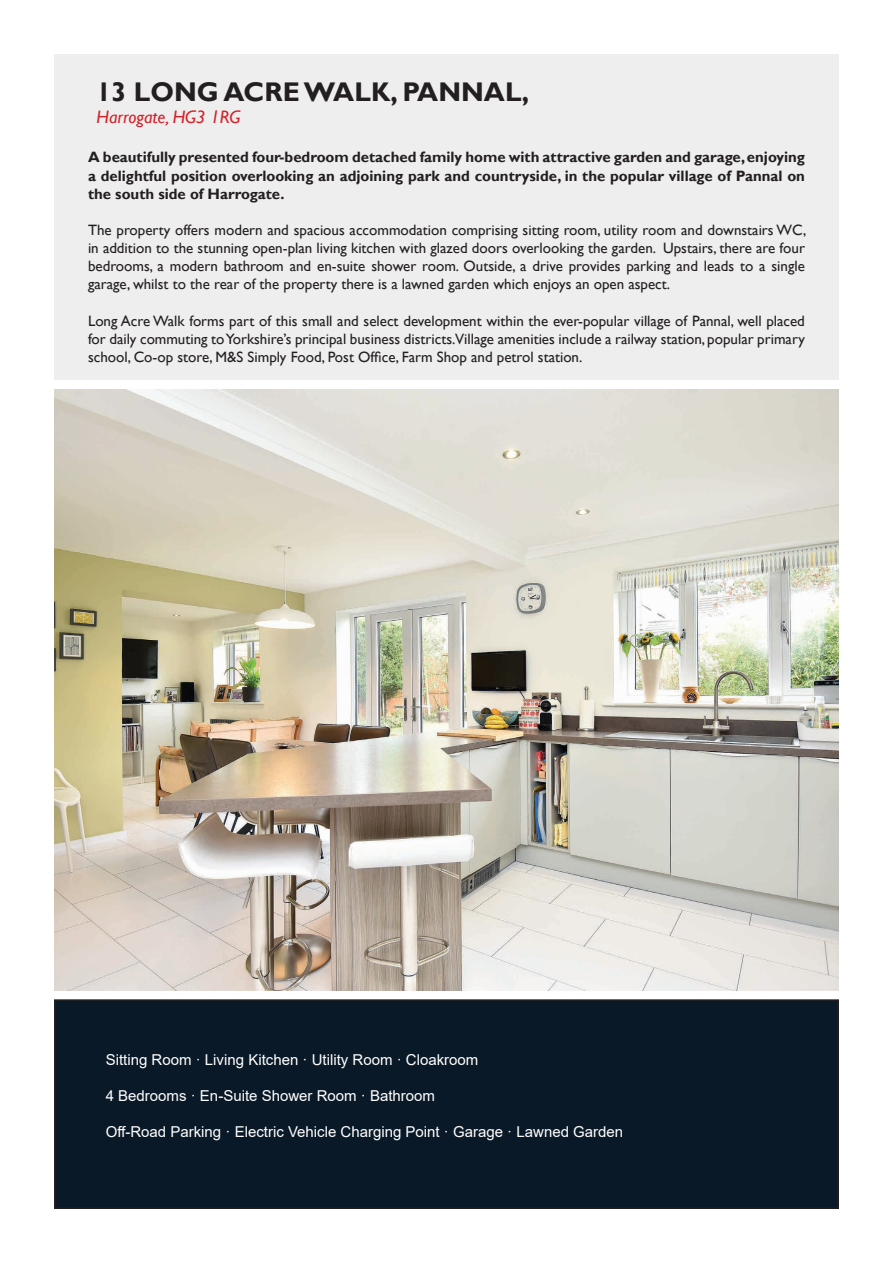
<style>
.page{position:relative;width:893px;height:1263px;background:#fff}
.page>*{position:absolute;margin:0;border:0;box-sizing:border-box;transform-origin:0 0}
.t1{font:700 27px "Gill Sans";color:#231f20}
.t2{font:italic 18px "Gill Sans";color:#d1232a}
.t3{font:15px/18.1px "Gill Sans";color:#231f20;text-align:justify}
.t4{font:700 15px/18.1px "Gill Sans";color:#231f20;text-align:justify}
.t5{font:15px "Arial";color:#fff}
</style>
<div class="page">
<div style="left:55px;top:1000px;width:783px;height:208px;background:#0a1928"></div>
<div style="left:54px;top:999px;width:785px;height:210px;border:2px solid #231f20"></div>
<div style="left:54px;top:54px;width:785px;height:326px;background:#eeeeef"></div>
<img style="left:54px;top:390px;width:785px;height:601px">
<h1 class="t1" style="left:97px;top:75px;width:434px">13 LONG ACRE WALK, PANNAL,</h1>
<p class="t2" style="left:97px;top:106px;width:145px">Harrogate, HG3 1RG</p>
<p class="t4" style="left:88px;top:149px;width:718px">A beautifully presented four-bedroom detached family home with attractive garden and garage, enjoying a delightful position overlooking an adjoining park and countryside, in the popular village of Pannal on the south side of Harrogate.</p>
<p class="t3" style="left:88px;top:221px;width:720px">The property offers modern and spacious accommodation comprising sitting room, utility room and downstairs WC, in addition to the stunning open-plan living kitchen with glazed doors overlooking the garden. Upstairs, there are four bedrooms, a modern bathroom and en-suite shower room. Outside, a drive provides parking and leads to a single garage, whilst to the rear of the property there is a lawned garden which enjoys an open aspect.</p>
<p class="t3" style="left:88px;top:312px;width:718px">Long Acre Walk forms part of this small and select development within the ever-popular village of Pannal, well placed for daily commuting to Yorkshire’s principal business districts.Village amenities include a railway station, popular primary school, Co-op store, M&amp;S Simply Food, Post Office, Farm Shop and petrol station.</p>
<p class="t5" style="left:106px;top:1049px;width:374px">Sitting Room · Living Kitchen · Utility Room · Cloakroom</p>
<p class="t5" style="left:106px;top:1085px;width:331px">4 Bedrooms · En-Suite Shower Room · Bathroom</p>
<p class="t5" style="left:106px;top:1121px;width:519px">Off-Road Parking · Electric Vehicle Charging Point · Garage · Lawned Garden</p>
</div>
